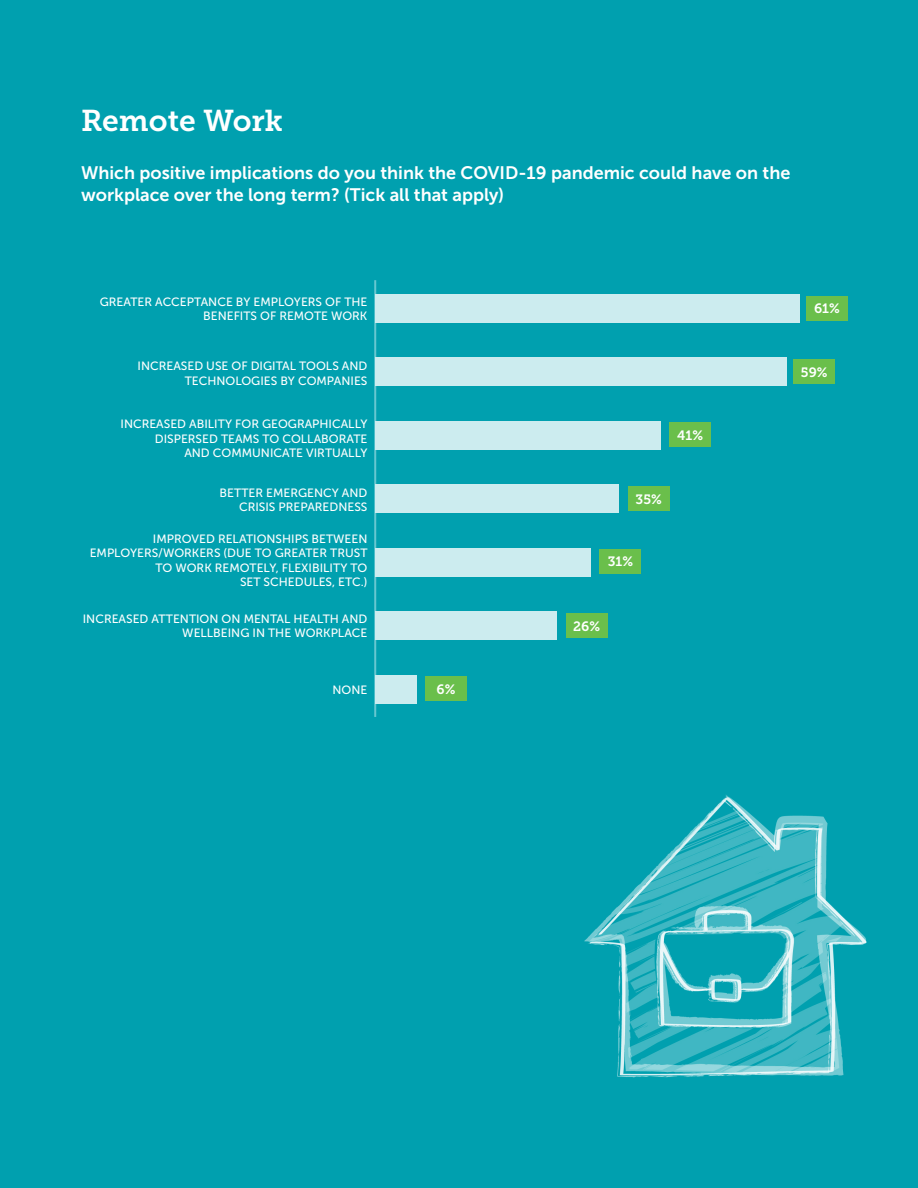
<style>
.page{position:relative;width:918px;height:1188px;background:#00a0af}
.page>*{position:absolute;margin:0;border:0;box-sizing:border-box;transform-origin:0 0}
.H2__Reversed{font:30px "Museo Slab 700";color:#fff}
.Question__Rev{font:18px/21.6px "Museo Sans 700";color:#fff}
.CHART_VALUE{font:13.5px "Museo Slab 700";color:#fff}
.CHART_Answers_-_Rev{font:12px/14.4px "Museo Sans 500";color:#fff;text-align:right}
</style>
<div class="page">
<hr style="left:374px;top:280px;width:2px;height:436px;background:#66c7d0">
<div style="left:375px;top:675px;width:42px;height:28px;background:#ccecef"></div>
<div style="left:375px;top:611px;width:181px;height:29px;background:#ccecef"></div>
<div style="left:375px;top:548px;width:216px;height:29px;background:#ccecef"></div>
<div style="left:375px;top:485px;width:244px;height:28px;background:#ccecef"></div>
<div style="left:375px;top:421px;width:286px;height:29px;background:#ccecef"></div>
<div style="left:375px;top:358px;width:411px;height:28px;background:#ccecef"></div>
<div style="left:375px;top:294px;width:425px;height:29px;background:#ccecef"></div>
<div style="left:806px;top:296px;width:42px;height:24px;background:#6abf4b"></div>
<div style="left:793px;top:359px;width:42px;height:25px;background:#6abf4b"></div>
<div style="left:669px;top:423px;width:42px;height:24px;background:#6abf4b"></div>
<div style="left:628px;top:487px;width:42px;height:24px;background:#6abf4b"></div>
<div style="left:600px;top:549px;width:41px;height:24px;background:#6abf4b"></div>
<div style="left:566px;top:614px;width:41px;height:24px;background:#6abf4b"></div>
<div style="left:425px;top:676px;width:42px;height:25px;background:#6abf4b"></div>
<img style="left:584px;top:795px;width:283px;height:283px">
<p class="H2__Reversed" style="left:81px;top:103px;width:203px">Remote Work</p>
<p class="Question__Rev" style="left:81px;top:162px;width:711px">Which positive implications do you think the COVID-19 pandemic could have on the workplace over the long term? (Tick all that apply)</p>
<p class="CHART_Answers_-_Rev" style="left:100px;top:295px;width:269px">GREATER ACCEPTANCE BY EMPLOYERS OF THE<br>BENEFITS OF REMOTE WORK</p>
<p class="CHART_Answers_-_Rev" style="left:138px;top:359px;width:231px">INCREASED USE OF DIGITAL TOOLS AND</p>
<p class="CHART_Answers_-_Rev" style="left:185px;top:373px;width:184px">TECHNOLOGIES BY COMPANIES</p>
<p class="CHART_Answers_-_Rev" style="left:121px;top:417px;width:248px">INCREASED ABILITY FOR GEOGRAPHICALLY<br>DISPERSED TEAMS TO COLLABORATE<br>AND COMMUNICATE VIRTUALLY</p>
<p class="CHART_Answers_-_Rev" style="left:220px;top:485px;width:149px">BETTER EMERGENCY AND</p>
<p class="CHART_Answers_-_Rev" style="left:239px;top:500px;width:130px">CRISIS PREPAREDNESS</p>
<p class="CHART_Answers_-_Rev" style="left:90px;top:532px;width:279px">IMPROVED RELATIONSHIPS BETWEEN<br>EMPLOYERS/WORKERS (DUE TO GREATER TRUST<br>TO WORK REMOTELY, FLEXIBILITY TO<br>SET SCHEDULES, ETC.)</p>
<p class="CHART_Answers_-_Rev" style="left:83px;top:612px;width:286px">INCREASED ATTENTION ON MENTAL HEALTH AND<br>WELLBEING IN THE WORKPLACE</p>
<p class="CHART_Answers_-_Rev" style="left:333px;top:683px;width:36px">NONE</p>
<p class="CHART_VALUE" style="left:437px;top:682px;width:20px">6%</p>
<p class="CHART_VALUE" style="left:677px;top:428px;width:27px">41%</p>
<p class="CHART_VALUE" style="left:636px;top:492px;width:28px">35%</p>
<p class="CHART_VALUE" style="left:608px;top:554px;width:27px">31%</p>
<p class="CHART_VALUE" style="left:573px;top:619px;width:28px">26%</p>
<p class="CHART_VALUE" style="left:814px;top:301px;width:27px">61%</p>
<p class="CHART_VALUE" style="left:801px;top:364px;width:28px">59%</p>
</div>
